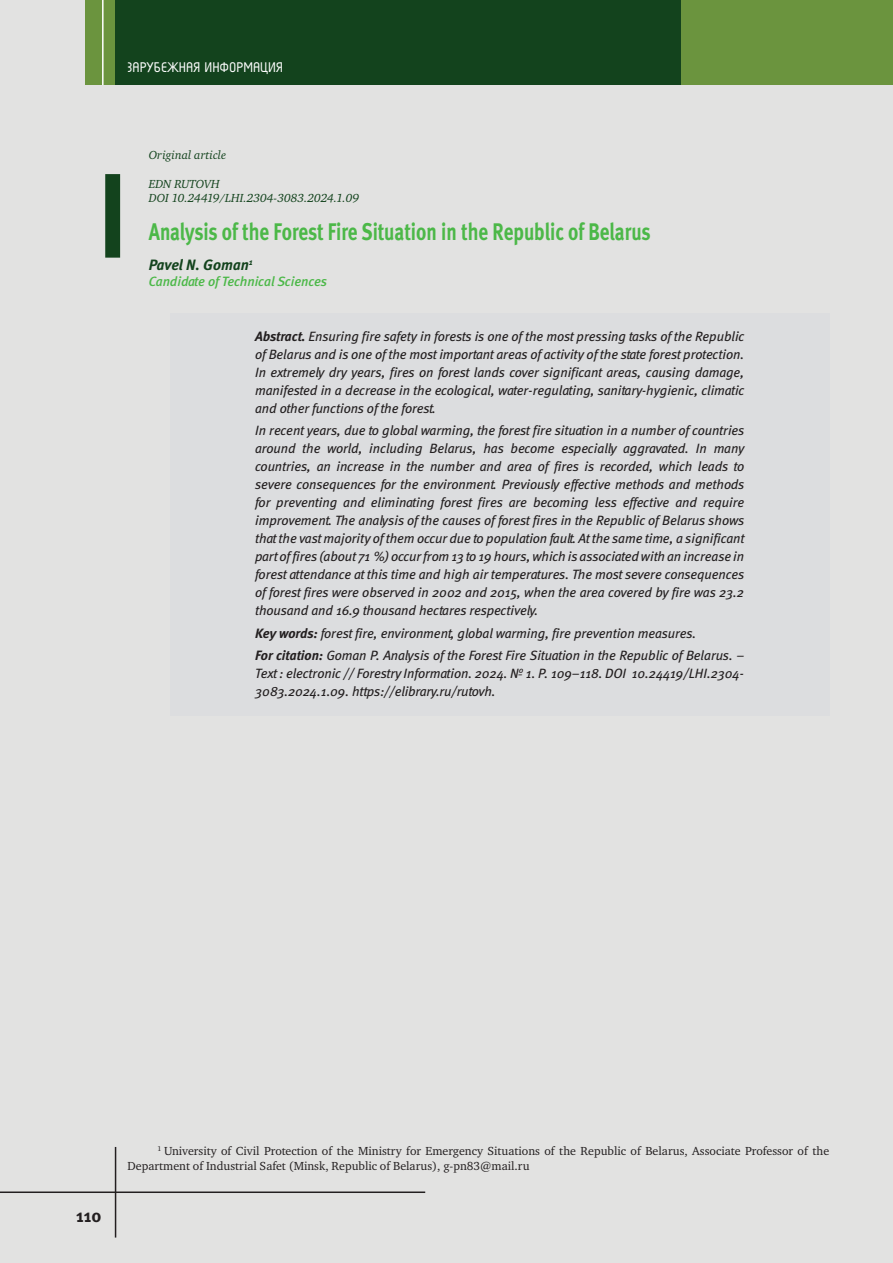
<style>
.page{position:relative;width:893px;height:1263px;background:#e2e2e1}
.page>*{position:absolute;margin:0;border:0;box-sizing:border-box;transform-origin:0 0}
.Zag_1{font:24px "Meta Bold LFC";color:#4cb848;scale:.8 1}
.t1{font:18px "Meta Bold C";color:#231f20}
.t2{font:700 16.5px "Magic C";color:#fff}
.Zag_Avtor{font:italic 15px "Meta Bold C";letter-spacing:-.005em;color:#13431d}
.Annotaciya{font:italic 13.5px/18px "Meta Book C";letter-spacing:-.01em;color:#231f20;text-align:justify}
.Zag_Avtor_01{font:italic 13.5px "Meta Medium C";letter-spacing:-.01em;color:#4cb848}
.Primechanie{font:12px/14.4px "Charter C";color:#231f20}
.UDK{font:italic 12px "Charter C";color:#13431d}
.s1{font-family:"Meta Bold C"}
</style>
<div class="page">
<div style="left:85px;top:0;width:808px;height:85px;background:#6b943e"></div>
<div style="left:115px;top:0;width:565px;height:85px;background:#13431d"></div>
<hr style="left:102px;top:0;width:2px;height:85px;background:#fff">
<hr style="left:0;top:1191px;width:425px;height:2px;background:#231f20">
<hr style="left:115px;top:1147px;width:1px;height:90px;background:#231f20">
<div style="left:105px;top:174px;width:15px;height:84px;background:#13431d"></div>
<div style="left:170px;top:313px;width:659px;height:120px;background:#dcdddf"></div>
<div style="left:170px;top:408px;width:659px;height:227px;background:#dcdddf"></div>
<div style="left:170px;top:632px;width:659px;height:84px;background:#dcdddf"></div>
<p class="t2" style="left:128px;top:60px;width:157px">ЗАРУБЕЖНАЯ ИНФОРМАЦИЯ</p>
<p class="UDK" style="left:149px;top:148px;width:79px">Original аrticle</p>
<p class="UDK" style="left:149px;top:177px;width:72px">EDN RUTOVH</p>
<p class="UDK" style="left:149px;top:191px;width:212px">DOI 10.24419/LHI.2304-3083.2024.1.09</p>
<p class="Zag_1" style="left:149px;top:217px;width:629px">Analysis of the Forest Fire Situation in the Republic of Belarus</p>
<p class="Zag_Avtor" style="left:149px;top:256px;width:106px">Pavel N. Goman<sup>1</sup></p>
<p class="Zag_Avtor_01" style="left:149px;top:274px;width:180px">Candidate of Technical Sciences</p>
<p class="Annotaciya" style="left:255px;top:327px;width:491px"><span class="s1">Abstract.</span> Ensuring fire safety in forests is one of the most pressing tasks of the Republic of Belarus and is one of the most important areas of activity of the state forest protection.<br>In extremely dry years, fires on forest lands cover significant areas, causing damage, manifested in a decrease in the ecological, water-regulating, sanitary-hygienic, climatic and other functions of the forest.</p>
<p class="Annotaciya" style="left:255px;top:422px;width:491px">In recent years, due to global warming, the forest fire situation in a number of countries around the world, including Belarus, has become especially aggravated. In many countries, an increase in the number and area of fires is recorded, which leads to severe consequences for the environment. Previously effective methods and methods for preventing and eliminating forest fires are becoming less effective and require improvement. The analysis of the causes of forest fires in the Republic of Belarus shows that the vast majority of them occur due to population fault. At the same time, a significant part of fires (about 71 %) occur from 13 to 19 hours, which is associated with an increase in forest attendance at this time and high air temperatures. The most severe consequences of forest fires were observed in 2002 and 2015, when the area covered by fire was 23.2 thousand and 16.9 thousand hectares respectively.</p>
<p class="Annotaciya" style="left:255px;top:624px;width:443px"><span class="s1">Key words:</span> forest fire, environment, global warming, fire prevention measures.</p>
<p class="Annotaciya" style="left:255px;top:646px;width:490px"><span class="s1">For citation:</span> Goman P. Analysis of the Forest Fire Situation in the Republic of Belarus. – Text : electronic // Forestry Information. 2024. № 1. Р. 109–118. DOI 10.24419/LHI.2304- 3083.2024.1.09. https://elibrary.ru/rutovh.</p>
<h2 class="t1" style="left:76px;top:1205px;width:27px">110</h2>
<p class="Primechanie" style="left:128px;top:1144px;width:703px;text-indent:30px"><sup>1</sup> University of Civil Protection of the Ministry for Emergency Situations of the Republic of Belarus, Associate Professor of the<br>Department of Industrial Safet (Minsk, Republic of Belarus), g-pn83@mail.ru</p>
</div>
